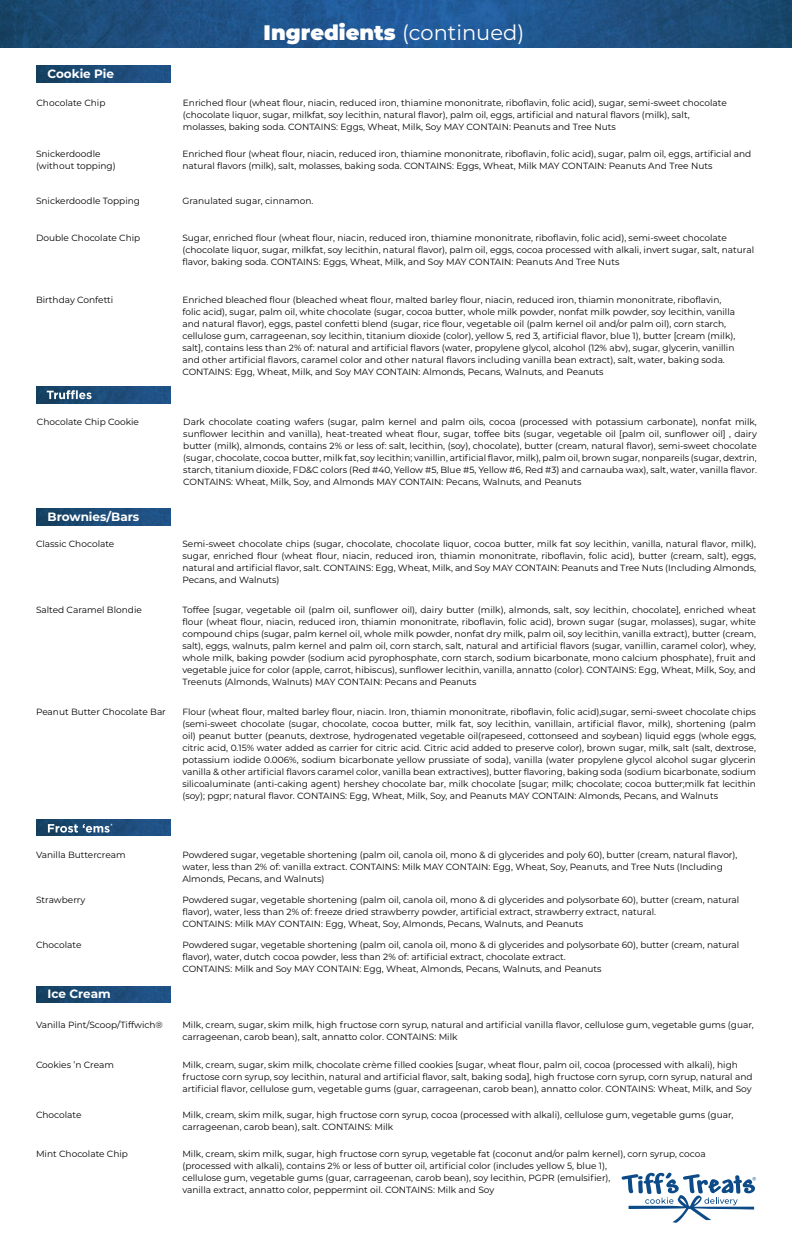
<style>
.page{position:relative;width:792px;height:1260px;background:#fff}
.page>*{position:absolute;margin:0;border:0;box-sizing:border-box;transform-origin:0 0}
.t1{font:900 21px "Montserrat";color:#fff}
.t2{font:700 12px "Montserrat";color:#fff}
.t3{font:9px/12px "Montserrat";color:#000}
.s1{font-weight:400}
</style>
<div class="page">
<img style="left:0;top:0;width:792px;height:48px">
<svg style="left:622px;top:1172px;width:134px;height:51px"></svg>
<img style="left:36px;top:66px;width:135px;height:16px">
<img style="left:36px;top:986px;width:134px;height:17px">
<img style="left:36px;top:819px;width:134px;height:17px">
<svg style="left:48px;top:824px;width:65px;height:9px"></svg>
<img style="left:36px;top:509px;width:134px;height:16px">
<img style="left:36px;top:386px;width:134px;height:17px">
<svg style="left:47px;top:390px;width:45px;height:9px"></svg>
<p class="t2" style="left:48px;top:65px;width:68px">Cookie Pie</p>
<p class="t3" style="left:36px;top:96px;width:70px">Chocolate Chip</p>
<p class="t1" style="left:264px;top:16px;width:262px">Ingredients <span class="s1">(continued)</span></p>
<p class="t3" style="left:183px;top:96px;width:545px">Enriched flour (wheat flour, niacin, reduced iron, thiamine mononitrate, riboflavin, folic acid), sugar, semi-sweet chocolate (chocolate liquor, sugar, milkfat, soy lecithin, natural flavor), palm oil, eggs, artificial and natural flavors (milk), salt,</p>
<p class="t3" style="left:183px;top:120px;width:434px">molasses, baking soda. CONTAINS: Eggs, Wheat, Milk, Soy MAY CONTAIN: Peanuts and Tree Nuts</p>
<p class="t3" style="left:182px;top:147px;width:570px">Enriched flour (wheat flour, niacin, reduced iron, thiamine mononitrate, riboflavin, folic acid), sugar, palm oil, eggs, artificial and natural flavors (milk), salt, molasses, baking soda. CONTAINS: Eggs, Wheat, Milk MAY CONTAIN: Peanuts And Tree Nuts</p>
<p class="t3" style="left:36px;top:147px;width:81px">Snickerdoodle (without topping)</p>
<p class="t3" style="left:36px;top:194px;width:106px">Snickerdoodle Topping</p>
<p class="t3" style="left:182px;top:194px;width:132px">Granulated sugar, cinnamon.</p>
<p class="t3" style="left:182px;top:231px;width:573px">Sugar, enriched flour (wheat flour, niacin, reduced iron, thiamine mononitrate, riboflavin, folic acid), semi-sweet chocolate (chocolate liquor, sugar, milkfat, soy lecithin, natural flavor), palm oil, eggs, cocoa processed with alkali, invert sugar, salt, natural flavor, baking soda. CONTAINS: Eggs, Wheat, Milk, and Soy MAY CONTAIN: Peanuts And Tree Nuts</p>
<p class="t3" style="left:36px;top:231px;width:106px">Double Chocolate Chip</p>
<p class="t3" style="left:36px;top:293px;width:79px">Birthday Confetti</p>
<p class="t3" style="left:182px;top:293px;width:554px">Enriched bleached flour (bleached wheat flour, malted barley flour, niacin, reduced iron, thiamin mononitrate, riboflavin, folic acid), sugar, palm oil, white chocolate (sugar, cocoa butter, whole milk powder, nonfat milk powder, soy lecithin, vanilla and natural flavor), eggs, pastel confetti blend (sugar, rice flour, vegetable oil (palm kernel oil and/or palm oil), corn starch, cellulose gum, carrageenan, soy lecithin, titanium dioxide (color), yellow 5, red 3, artificial flavor, blue 1), butter [cream (milk), salt], contains less than 2% of: natural and artificial flavors (water, propylene glycol, alcohol (12% abv), sugar, glycerin, vanillin and other artificial flavors, caramel color and other natural flavors including vanilla bean extract), salt, water, baking soda.<br>CONTAINS: Egg, Wheat, Milk, and Soy MAY CONTAIN: Almonds, Pecans, Walnuts, and Peanuts</p>
<p class="t3" style="left:37px;top:416px;width:104px">Chocolate Chip Cookie</p>
<p class="t3" style="left:183px;top:416px;width:575px;text-align:justify">Dark chocolate coating wafers (sugar, palm kernel and palm oils, cocoa (processed with potassium carbonate), nonfat milk, sunflower lecithin and vanilla), heat-treated wheat flour, sugar, toffee bits (sugar, vegetable oil [palm oil, sunflower oil] , dairy butter (milk), almonds, contains 2% or less of: salt, lecithin, (soy), chocolate), butter (cream, natural flavor), semi-sweet chocolate (sugar, chocolate, cocoa butter, milk fat, soy lecithin; vanillin, artificial flavor, milk), palm oil, brown sugar, nonpareils (sugar, dextrin, starch, titanium dioxide, FD&amp;C colors (Red #40, Yellow #5, Blue #5, Yellow #6, Red #3) and carnauba wax), salt, water, vanilla flavor.<br>CONTAINS: Wheat, Milk, Soy, and Almonds MAY CONTAIN: Pecans, Walnuts, and Peanuts</p>
<p class="t2" style="left:48px;top:508px;width:93px">Brownies/Bars</p>
<p class="t3" style="left:36px;top:538px;width:80px">Classic Chocolate</p>
<p class="t3" style="left:182px;top:538px;width:575px;text-align:justify">Semi-sweet chocolate chips (sugar, chocolate, chocolate liquor, cocoa butter, milk fat soy lecithin, vanilla, natural flavor, milk), sugar, enriched flour (wheat flour, niacin, reduced iron, thiamin mononitrate, riboflavin, folic acid), butter (cream, salt), eggs, natural and artificial flavor, salt. CONTAINS: Egg, Wheat, Milk, and Soy MAY CONTAIN: Peanuts and Tree Nuts (Including Almonds, Pecans, and Walnuts)</p>
<p class="t3" style="left:36px;top:604px;width:107px">Salted Caramel Blondie</p>
<p class="t3" style="left:182px;top:604px;width:575px;text-align:justify">Toffee [sugar, vegetable oil (palm oil, sunflower oil), dairy butter (milk), almonds, salt, soy lecithin, chocolate], enriched wheat flour (wheat flour, niacin, reduced iron, thiamin mononitrate, riboflavin, folic acid), brown sugar (sugar, molasses), sugar, white compound chips (sugar, palm kernel oil, whole milk powder, nonfat dry milk, palm oil, soy lecithin, vanilla extract), butter (cream, salt), eggs, walnuts, palm kernel and palm oil, corn starch, salt, natural and artificial flavors (sugar, vanillin, caramel color), whey, whole milk, baking powder (sodium acid pyrophosphate, corn starch, sodium bicarbonate, mono calcium phosphate), fruit and vegetable juice for color (apple, carrot, hibiscus), sunflower lecithin, vanilla, annatto (color). CONTAINS: Egg, Wheat, Milk, Soy, and Treenuts (Almonds, Walnuts) MAY CONTAIN: Pecans and Peanuts</p>
<p class="t3" style="left:36px;top:705px;width:131px">Peanut Butter Chocolate Bar</p>
<p class="t3" style="left:182px;top:705px;width:575px;text-align:justify">Flour (wheat flour, malted barley flour, niacin. Iron, thiamin mononitrate, riboflavin, folic acid),sugar, semi-sweet chocolate chips (semi-sweet chocolate (sugar, chocolate, cocoa butter, milk fat, soy lecithin, vanillain, artificial flavor, milk), shortening (palm oil) peanut butter (peanuts, dextrose, hydrogenated vegetable oil(rapeseed, cottonseed and soybean) liquid eggs (whole eggs, citric acid, 0.15% water added as carrier for citric acid. Citric acid added to preserve color), brown sugar, milk, salt (salt, dextrose, potassium iodide 0.006%, sodium bicarbonate yellow prussiate of soda), vanilla (water propylene glycol alcohol sugar glycerin vanilla &amp; other artificial flavors caramel color, vanilla bean extractives), butter flavoring, baking soda (sodium bicarbonate, sodium silicoaluminate (anti-caking agent) hershey chocolate bar, milk chocolate [sugar; milk; chocolate; cocoa butter;milk fat lecithin (soy); pgpr; natural flavor. CONTAINS: Egg, Wheat, Milk, Soy, and Peanuts MAY CONTAIN: Almonds, Pecans, and Walnuts</p>
<p class="t3" style="left:36px;top:848px;width:91px">Vanilla Buttercream</p>
<p class="t3" style="left:182px;top:848px;width:556px">Powdered sugar, vegetable shortening (palm oil, canola oil, mono &amp; di glycerides and poly 60), butter (cream, natural flavor), water, less than 2% of: vanilla extract. CONTAINS: Milk MAY CONTAIN: Egg, Wheat, Soy, Peanuts, and Tree Nuts (Including<br>Almonds, Pecans, and Walnuts)</p>
<p class="t3" style="left:36px;top:893px;width:51px">Strawberry</p>
<p class="t3" style="left:182px;top:893px;width:558px">Powdered sugar, vegetable shortening (palm oil, canola oil, mono &amp; di glycerides and polysorbate 60), butter (cream, natural flavor), water, less than 2% of: freeze dried strawberry powder, artificial extract, strawberry extract, natural.<br>CONTAINS: Milk MAY CONTAIN: Egg, Wheat, Soy, Almonds, Pecans, Walnuts, and Peanuts</p>
<p class="t3" style="left:36px;top:938px;width:47px">Chocolate</p>
<p class="t3" style="left:182px;top:938px;width:558px">Powdered sugar, vegetable shortening (palm oil, canola oil, mono &amp; di glycerides and polysorbate 60), butter (cream, natural flavor), water, dutch cocoa powder, less than 2% of: artificial extract, chocolate extract.<br>CONTAINS: Milk and Soy MAY CONTAIN: Egg, Wheat, Almonds, Pecans, Walnuts, and Peanuts</p>
<p class="t2" style="left:48px;top:985px;width:65px">Ice Cream</p>
<p class="t3" style="left:36px;top:1018px;width:128px">Vanilla Pint/Scoop/Tiffwich®</p>
<p class="t3" style="left:182px;top:1018px;width:573px">Milk, cream, sugar, skim milk, high fructose corn syrup, natural and artificial vanilla flavor, cellulose gum, vegetable gums (guar, carrageenan, carob bean), salt, annatto color. CONTAINS: Milk</p>
<p class="t3" style="left:36px;top:1059px;width:79px">Cookies ’n Cream</p>
<p class="t3" style="left:36px;top:1109px;width:47px">Chocolate</p>
<p class="t3" style="left:36px;top:1148px;width:94px">Mint Chocolate Chip</p>
<p class="t3" style="left:182px;top:1059px;width:572px">Milk, cream, sugar, skim milk, chocolate crème filled cookies [sugar, wheat flour, palm oil, cocoa (processed with alkali), high fructose corn syrup, soy lecithin, natural and artificial flavor, salt, baking soda], high fructose corn syrup, corn syrup, natural and artificial flavor, cellulose gum, vegetable gums (guar, carrageenan, carob bean), annatto color. CONTAINS: Wheat, Milk, and Soy</p>
<p class="t3" style="left:182px;top:1109px;width:553px">Milk, cream, skim milk, sugar, high fructose corn syrup, cocoa (processed with alkali), cellulose gum, vegetable gums (guar, carrageenan, carob bean), salt. CONTAINS: Milk</p>
<p class="t3" style="left:182px;top:1148px;width:525px">Milk, cream, skim milk, sugar, high fructose corn syrup, vegetable fat (coconut and/or palm kernel), corn syrup, cocoa (processed with alkali), contains 2% or less of butter oil, artificial color (includes yellow 5, blue 1),<br>cellulose gum, vegetable gums (guar, carrageenan, carob bean), soy lecithin, PGPR (emulsifier),<br>vanilla extract, annatto color, peppermint oil. CONTAINS: Milk and Soy</p>
</div>
